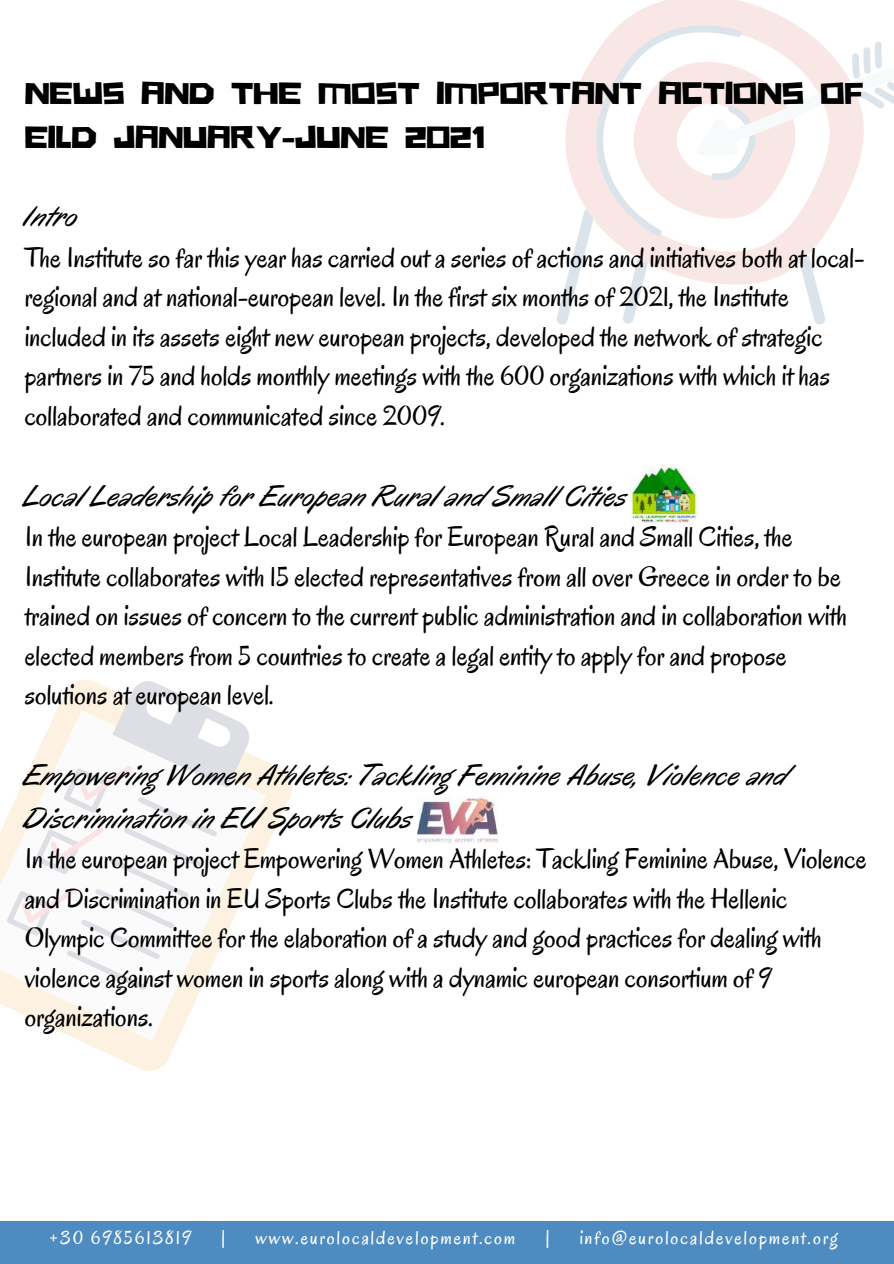
<style>
.page{position:relative;width:894px;height:1264px;background:#fff}
.page>*{position:absolute;margin:0;border:0;box-sizing:border-box;transform-origin:0 0}
.t1{font:31.5px/44px "Hitchcut";color:#000}
.t2{font:italic 30px/42.8px "Oregano";color:#000}
.t3{font:28.5px/39.5px "Oregano";color:#000}
.t4{font:19.5px "Oregano";letter-spacing:.1em;color:#fff}
</style>
<div class="page">
<svg style="left:619px;top:0;width:177px;height:25px;fill:#f8e7e4"></svg>
<svg style="left:557px;top:25px;width:336px;height:300px"></svg>
<div style="left:0;top:1221px;width:893px;height:42px;background:#4d8bc0"></div>
<svg style="left:79px;top:761px;width:213px;height:310px"></svg>
<svg style="left:0;top:756px;width:266px;height:284px"></svg>
<svg style="left:2px;top:680px;width:253px;height:314px"></svg>
<img style="left:630px;top:465px;width:67px;height:59px">
<img style="left:417px;top:797px;width:81px;height:46px">
<p class="t1" style="left:25px;top:68px;width:840px">NEWS AND THE MOST IMPORTANT ACTIONS OF<br>EILD JANUARY-JUNE 2021</p>
<p class="t2" style="left:25px;top:196px;width:56px">Intro</p>
<p class="t3" style="left:25px;top:238px;width:841px">The Institute so far this year has carried out a series of actions and initiatives both at local&shy;regional and at national-european level. In the first six months of 2021, the Institute included in its assets eight new european projects, developed the network of strategic partners in 75 and holds monthly meetings with the 600 organizations with which it has collaborated and communicated since 2009.</p>
<p class="t2" style="left:25px;top:475px;width:605px">Local Leadership for European Rural and Smal Cities</p>
<p class="t3" style="left:25px;top:517px;width:823px">In the european project Local Leadership for European Rural and Small Cities, the Institute collaborates with 15 elected representatives from all over Greece in order to be trained on issues of concern to the current public administration and in collaboration with elected members from 5 countries to create a legal entity to apply for and propose solutions at european level.</p>
<p class="t2" style="left:25px;top:754px;width:765px">Empowering Women Athletes: Tackling Feminine Abuse, Violence and<br>Discrimination in EU Sports Clubs</p>
<p class="t3" style="left:25px;top:839px;width:843px">In the european project Empowering Women Athletes: Tackling Feminine Abuse, Violence and Discrimination in EU Sports Clubs the Institute collaborates with the Hellenic Olympic Committee for the elaboration of a study and good practices for dealing with violence against women in sports along with a dynamic european consortium of 9 organizations.</p>
<p class="t4" style="left:49px;top:1225px;width:143px">+30 6985613819</p>
<p class="t4" style="left:221px;top:1225px;width:6px">|</p>
<p class="t4" style="left:255px;top:1225px;width:261px">www.eurolocaldevelopment.com</p>
<p class="t4" style="left:545px;top:1225px;width:6px">|</p>
<p class="t4" style="left:579px;top:1225px;width:260px">info@eurolocaldevelopment.org</p>
</div>
